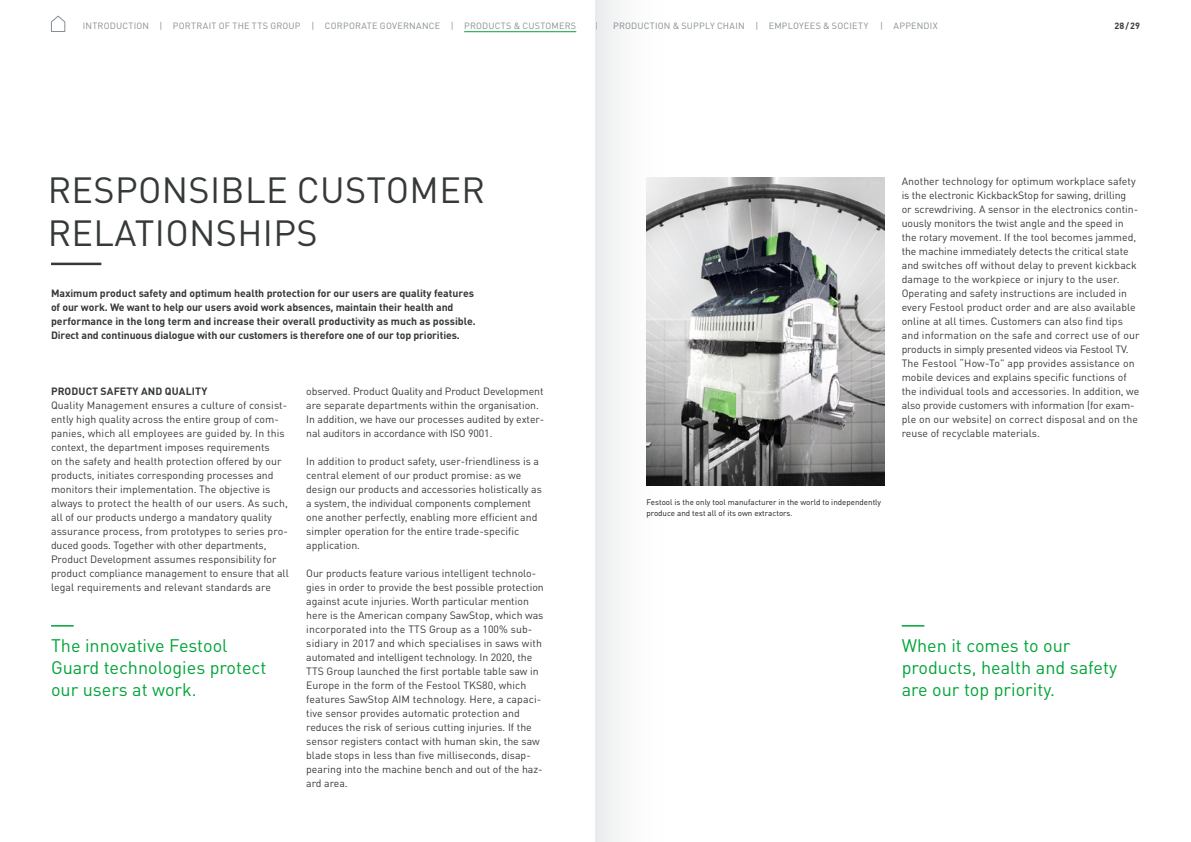
<style>
.page{position:relative;width:1191px;height:842px;background:#fff}
.page>*{position:absolute;margin:0;border:0;box-sizing:border-box;transform-origin:0 0}
.t1{font:36px/43.2px "DIN Pro";letter-spacing:.01em;color:#36393a}
.t2{font:18px/21.6px "DIN Pro";color:#00a437}
.t3{font:10.5px/14px "DIN Pro";color:#36393a}
.t4{font:700 10.5px/14px "DIN Pro";letter-spacing:-.01em;color:#36393a}
.t5{font:700 10.5px "DIN Pro";letter-spacing:.01em;color:#36393a}
.t6{font:9px "DIN Pro";letter-spacing:.025em;color:#868d91}
.t7{font:700 9px "DIN Pro";color:#36393a}
.t8{font:8px/10.6px "DIN Pro";color:#1a1a18}
</style>
<div class="page">
<hr style="left:51px;top:263px;width:50px;height:2px;background:#36393a">
<img style="left:680px;top:177px;width:204px;height:308px">
<hr style="left:51px;top:625px;width:23px;height:2px;background:#00a437">
<hr style="left:901px;top:625px;width:23px;height:2px;background:#00a437">
<svg style="left:51px;top:15px;width:15px;height:17px"></svg>
<hr style="left:464px;top:31px;width:112px;height:1px;background:#00a437">
<svg style="left:595px;top:0;width:85px;height:842px"></svg>
<p class="t6" style="left:83px;top:19px;width:495px">INTRODUCTION | PORTRAIT OF THE TTS GROUP | CORPORATE GOVERNANCE | PRODUCTS &amp; CUSTOMERS</p>
<p class="t6" style="left:594px;top:19px;width:4px">|</p>
<p class="t6" style="left:613px;top:19px;width:257px">PRODUCTION &amp; SUPPLY CHAIN | EMPLOYEES &amp; SOCIETY</p>
<p class="t6" style="left:880px;top:19px;width:59px">| APPENDIX</p>
<p class="t7" style="left:1114px;top:18px;width:27px">28/29</p>
<h1 class="t1" style="left:48px;top:166px;width:439px">RESPONSIBLE CUSTOMER<br>RELATIONSHIPS</h1>
<p class="t3" style="left:901px;top:173px;width:239px">Another technology for optimum workplace safety is the electronic KickbackStop for sawing, drilling<br>or screwdriving. A sensor in the electronics contin&shy;uously monitors the twist angle and the speed in the rotary movement. If the tool becomes jammed, the machine immediately detects the critical state and switches off without delay to prevent kickback damage to the workpiece or injury to the user.<br>Operating and safety instructions are included in every Festool product order and are also available online at all times. Customers can also find tips and information on the safe and correct use of our products in simply presented videos via Festool TV.<br>The Festool “How-To” app provides assistance on mobile devices and explains specific functions of the individual tools and accessories. In addition, we also provide customers with information (for exam&shy;ple on our website) on correct disposal and on the reuse of recyclable materials.</p>
<p class="t4" style="left:51px;top:285px;width:426px">Maximum product safety and optimum health protection for our users are quality features of our work. We want to help our users avoid work absences, maintain their health and performance in the long term and increase their overall productivity as much as possible.<br>Direct and continuous dialogue with our customers is therefore one of our top priorities.</p>
<p class="t3" style="left:306px;top:383px;width:239px">observed. Product Quality and Product Development are separate departments within the organisation.<br>In addition, we have our processes audited by exter&shy;nal auditors in accordance with ISO 9001.</p>
<p class="t3" style="left:306px;top:453px;width:237px">In addition to product safety, user-friendliness is a central element of our product promise: as we design our products and accessories holistically as a system, the individual components complement one another perfectly, enabling more efficient and simpler operation for the entire trade-specific application.</p>
<p class="t3" style="left:306px;top:565px;width:239px">Our products feature various intelligent technolo&shy;gies in order to provide the best possible protection against acute injuries. Worth particular mention here is the American company SawStop, which was incorporated into the TTS Group as a 100% sub&shy;sidiary in 2017 and which specialises in saws with automated and intelligent technology. In 2020, the TTS Group launched the first portable table saw in Europe in the form of the Festool TKS80, which features SawStop AIM technology. Here, a capaci&shy;tive sensor provides automatic protection and reduces the risk of serious cutting injuries. If the sensor registers contact with human skin, the saw blade stops in less than five milliseconds, disap&shy;pearing into the machine bench and out of the haz&shy;ard area.</p>
<p class="t5" style="left:51px;top:383px;width:158px">PRODUCT SAFETY AND QUALITY</p>
<p class="t3" style="left:51px;top:397px;width:239px">Quality Management ensures a culture of consist&shy;ently high quality across the entire group of com&shy;panies, which all employees are guided by. In this context, the department imposes requirements<br>on the safety and health protection offered by our products, initiates corresponding processes and monitors their implementation. The objective is always to protect the health of our users. As such, all of our products undergo a mandatory quality assurance process, from prototypes to series pro&shy;duced goods. Together with other departments, Product Development assumes responsibility for product compliance management to ensure that all legal requirements and relevant standards are</p>
<p class="t8" style="left:646px;top:497px;width:236px">Festool is the only tool manufacturer in the world to independently produce and test all of its own extractors.</p>
<h2 class="t2" style="left:51px;top:634px;width:217px">The innovative Festool<br>Guard technologies protect our users at work.</h2>
<h2 class="t2" style="left:901px;top:634px;width:217px">When it comes to our products, health and safety are our top priority.</h2>
</div>
